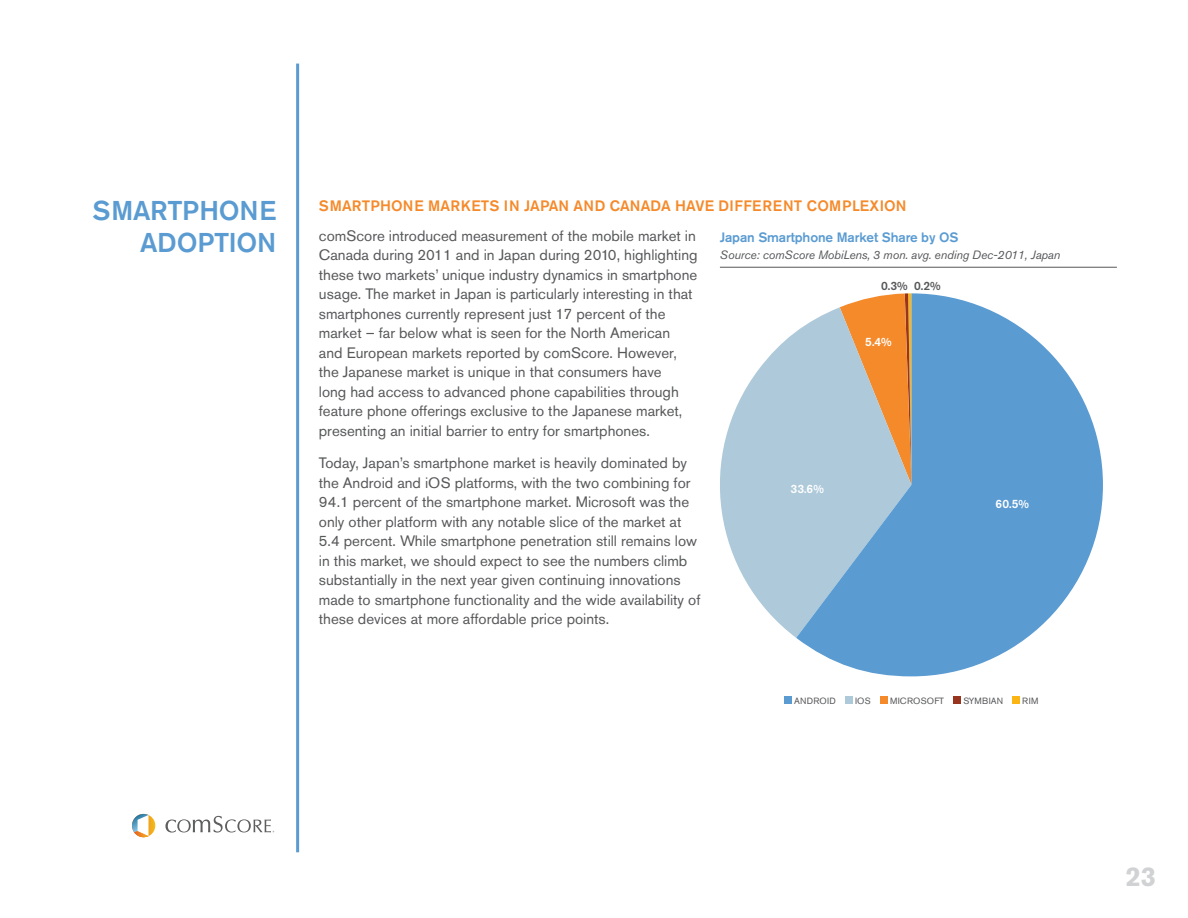
<style>
.page{position:relative;width:1188px;height:918px;background:#fff}
.page>*{position:absolute;margin:0;border:0;box-sizing:border-box;transform-origin:0 0}
.t1{font:500 27px "Akzidenz Grotesk Pro";color:#5a9bd2}
.t2{font:700 27px "Akzidenz Grotesk Pro";color:#d1d2d4}
.t3{font:15px/19.5px "Akzidenz Grotesk Pro";color:#57585a}
.t4{font:500 15px "Akzidenz Grotesk Pro";letter-spacing:.02em;color:#f58a2b}
.t5{font:500 13.5px "Akzidenz Grotesk Pro";letter-spacing:-.01em;color:#5a9bd2}
.t6{font:italic 12px "Akzidenz Grotesk Pro";letter-spacing:-.01em;color:#57585a}
.t7{font:500 12px "Akzidenz Grotesk Pro";color:#fff}
.t8{font:500 12px "Akzidenz Grotesk Pro";color:#57585a}
.t9{font:9px "Akzidenz Grotesk Pro";color:#57585a}
</style>
<div class="page">
<hr style="left:296px;top:64px;width:3px;height:788px;background:#5a9bd2">
<svg style="left:165px;top:816px;width:109px;height:17px"></svg>
<svg style="left:132px;top:814px;width:24px;height:23px"></svg>
<hr style="left:720px;top:267px;width:397px;height:1px;background:#57585a">
<div style="left:784px;top:696px;width:8px;height:8px;background:#5a9bd2"></div>
<div style="left:845px;top:696px;width:8px;height:8px;background:#adc9da"></div>
<div style="left:880px;top:696px;width:8px;height:8px;background:#f58a2b"></div>
<div style="left:954px;top:696px;width:7px;height:8px;background:#99351f"></div>
<div style="left:1012px;top:696px;width:8px;height:8px;background:#fbb515"></div>
<svg style="left:720px;top:332px;width:76px;height:306px;fill:#adc9da"></svg>
<svg style="left:796px;top:293px;width:307px;height:383px;fill:#5a9bd2"></svg>
<h1 class="t1" style="left:92px;top:193px;width:20px">SMARTPHONE</h1>
<h1 class="t1" style="left:140px;top:226px;width:18px">ADOPTION</h1>
<p class="t4" style="left:319px;top:196px;width:23px">SMARTPHONE</p>
<p class="t4" style="left:428px;top:196px;width:53px">MAR KETS</p>
<p class="t4" style="left:504px;top:196px;width:30px">IN JAPAN</p>
<p class="t4" style="left:574px;top:196px;width:12px">AND</p>
<p class="t4" style="left:610px;top:196px;width:22px">CANADA</p>
<p class="t4" style="left:675px;top:196px;width:65px">HAVE DIFFERENT</p>
<p class="t4" style="left:807px;top:196px;width:22px">COMPLE</p>
<p class="t4" style="left:870px;top:196px;width:20px">XION</p>
<p class="t5" style="left:720px;top:229px;width:240px">JAPAN SMARTPHONE MARKET SHARE BY OS</p>
<p class="t6" style="left:720px;top:247px;width:342px">Source: comScore MobiLens, 3 mon. avg. ending Dec-2011, Japan</p>
<p class="t3" style="left:319px;top:226px;width:380px">comScore introduced measurement of the mobile market in Canada during 2011 and in Japan during 2010, highlighting these two markets’ unique industry dynamics in smartphone usage. The market in Japan is particularly interesting in that smartphones currently represent just 17 percent of the market – far below what is seen for the North American and European markets reported by comScore. However, the Japanese market is unique in that consumers have<br>long had access to advanced phone capabilities through feature phone offerings exclusive to the Japanese market, presenting an initial barrier to entry for smartphones.</p>
<p class="t3" style="left:319px;top:453px;width:383px">Today, Japan’s smartphone market is heavily dominated by the Android and iOS platforms, with the two combining for 94.1 percent of the smartphone market. Microsoft was the only other platform with any notable slice of the market at 5.4 percent. While smartphone penetration still remains low in this market, we should expect to see the numbers climb substantially in the next year given continuing innovations made to smartphone functionality and the wide availability of these devices at more affordable price points.</p>
<p class="t8" style="left:881px;top:278px;width:61px">0.3% 0.2%</p>
<p class="t7" style="left:865px;top:334px;width:28px">5.4%</p>
<p class="t7" style="left:791px;top:481px;width:35px">33.6%</p>
<p class="t7" style="left:996px;top:496px;width:35px">60.5%</p>
<p class="t9" style="left:794px;top:695px;width:7px">android</p>
<p class="t9" style="left:855px;top:695px;width:6px">ios</p>
<p class="t9" style="left:890px;top:695px;width:7px">microsoft</p>
<p class="t9" style="left:963px;top:695px;width:7px">symbian</p>
<p class="t9" style="left:1022px;top:695px;width:18px">RIM</p>
<h1 class="t2" style="left:1126px;top:859px;width:32px">23</h1>
</div>
